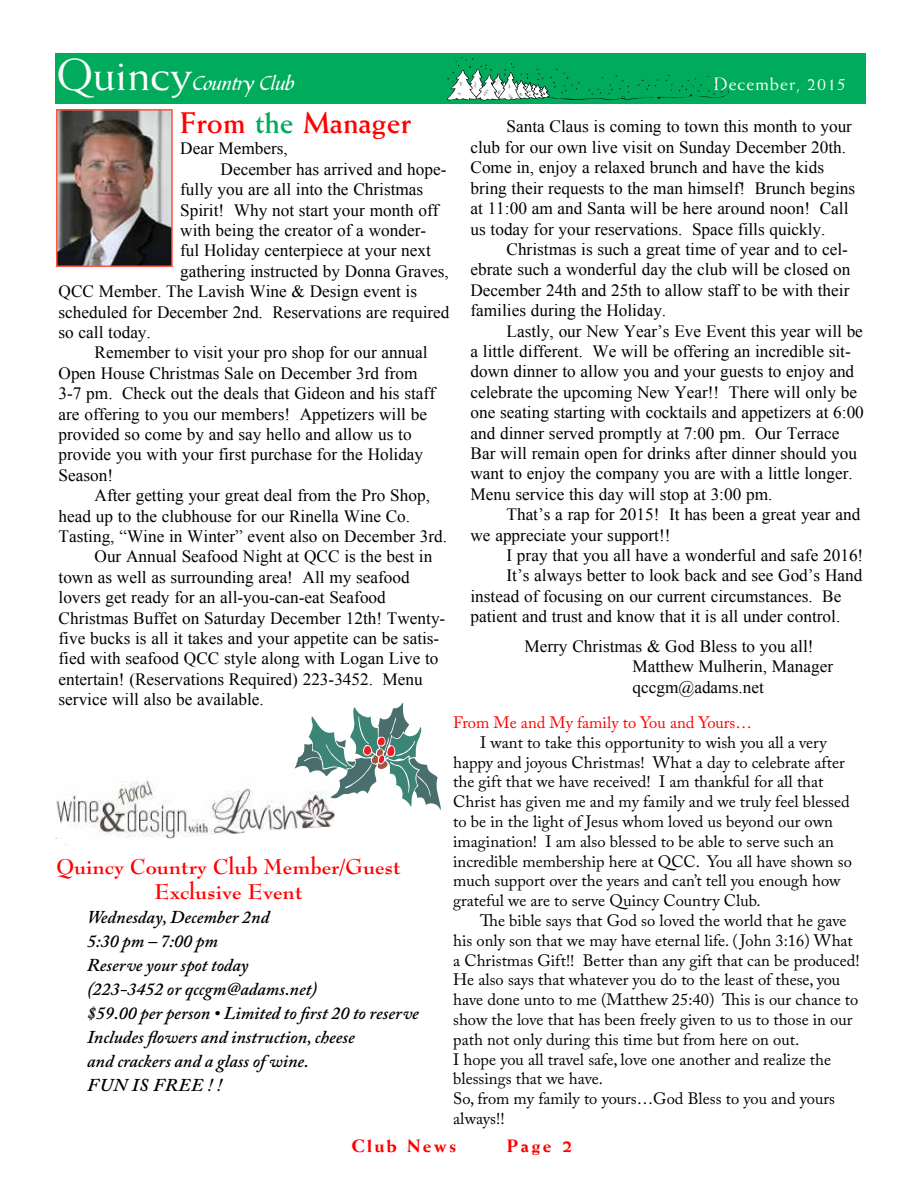
<style>
.page{position:relative;width:918px;height:1188px;background:#fff}
.page>*{position:absolute;margin:0;border:0;box-sizing:border-box;transform-origin:0 0}
.t1{font:45px "Weiss";color:#fff}
.t2{font:700 30px "Weiss";color:#f00}
.t3{font:700 21px/25.2px "Bernhard Modern BT";color:#f00;text-align:center}
.t4{font:21px "Bible Script Plain";color:#fff}
.t5{font:italic 600 18px/24px "Adobe Caslon Pro";color:#000}
.t6{font:18px "Weiss";letter-spacing:.05em;color:#fff}
.t7{font:800 18px "Weiss";letter-spacing:.125em;color:#f00}
.t8{font:17.25px/20.4px "Times New Roman";color:#000}
.t9{font:16.5px/19.8px "Adobe Caslon Pro";color:#000}
.t10{font:16.5px "Adobe Caslon Pro";color:#f00}
.s1{color:#00ac5b}
</style>
<div class="page">
<div style="left:55px;top:54px;width:810px;height:50px;background:#00ac5b"></div>
<svg style="left:447px;top:57px;width:282px;height:44px"></svg>
<img style="left:59px;top:112px;width:111px;height:152px">
<div style="left:56px;top:109px;width:117px;height:158px;border:2px solid #ff543f"></div>
<img style="left:56px;top:781px;width:279px;height:58px">
<svg style="left:55px;top:816px;width:20px;height:30px"></svg>
<svg style="left:290px;top:702px;width:151px;height:112px"></svg>
<h1 class="t1" style="left:56px;top:49px;width:138px">Quincy</h1>
<p class="t4" style="left:194px;top:71px;width:103px">Country Club</p>
<p class="t6" style="left:837px;top:74px;width:10px">5</p>
<p class="t6" style="left:716px;top:74px;width:133px">December, 2014</p>
<h2 class="t2" style="left:180px;top:105px;width:233px">From <span class="s1">the</span> Manager</h2>
<p class="t8" style="left:180px;top:138px;width:109px">Dear Members,</p>
<p class="t8" style="left:221px;top:158px;width:227px">December has arrived and hope-</p>
<p class="t8" style="left:180px;top:179px;width:245px">fully you are all into the Christmas</p>
<p class="t8" style="left:180px;top:199px;width:260px">Spirit! Why not start your month off</p>
<p class="t8" style="left:180px;top:220px;width:247px">with being the creator of a wonder-</p>
<p class="t8" style="left:180px;top:240px;width:252px">ful Holiday centerpiece at your next</p>
<p class="t8" style="left:180px;top:261px;width:270px">gathering instructed by Donna Graves,</p>
<p class="t8" style="left:59px;top:281px;width:360px">QCC Member. The Lavish Wine &amp; Design event is</p>
<p class="t8" style="left:59px;top:301px;width:392px">scheduled for December 2nd. Reservations are required</p>
<p class="t8" style="left:59px;top:322px;width:94px">so call today.</p>
<p class="t8" style="left:95px;top:342px;width:335px">Remember to visit your pro shop for our annual</p>
<p class="t8" style="left:59px;top:363px;width:360px">Open House Christmas Sale on December 3rd from</p>
<p class="t8" style="left:59px;top:383px;width:378px">3-7 pm. Check out the deals that Gideon and his staff</p>
<p class="t8" style="left:59px;top:403px;width:370px">are offering to you our members! Appetizers will be</p>
<p class="t8" style="left:59px;top:424px;width:355px">provided so come by and say hello and allow us to</p>
<p class="t8" style="left:59px;top:444px;width:366px">provide you with your first purchase for the Holiday</p>
<p class="t8" style="left:59px;top:465px;width:56px">Season!</p>
<p class="t8" style="left:95px;top:485px;width:337px">After getting your great deal from the Pro Shop,</p>
<p class="t8" style="left:59px;top:505px;width:353px">head up to the clubhouse for our Rinella Wine Co.</p>
<p class="t8" style="left:59px;top:526px;width:390px">Tasting, “Wine in Winter” event also on December 3rd.</p>
<p class="t8" style="left:95px;top:546px;width:339px">Our Annual Seafood Night at QCC is the best in</p>
<p class="t8" style="left:59px;top:567px;width:353px">town as well as surrounding area! All my seafood</p>
<p class="t8" style="left:59px;top:587px;width:329px">lovers get ready for an all-you-can-eat Seafood</p>
<p class="t8" style="left:59px;top:607px;width:388px">Christmas Buffet on Saturday December 12th! Twenty-</p>
<p class="t8" style="left:59px;top:628px;width:382px">five bucks is all it takes and your appetite can be satis-</p>
<p class="t8" style="left:59px;top:648px;width:381px">fied with seafood QCC style along with Logan Live to</p>
<p class="t8" style="left:59px;top:669px;width:366px">entertain! (Reservations Required) 223-3452. Menu</p>
<p class="t8" style="left:59px;top:689px;width:207px">service will also be available.</p>
<p class="t8" style="left:471px;top:116px;width:386px;text-indent:36px">Santa Claus is coming to town this month to your club for our own live visit on Sunday December 20th.<br>Come in, enjoy a relaxed brunch and have the kids bring their requests to the man himself! Brunch begins at 11:00 am and Santa will be here around noon! Call us today for your reservations. Space fills quickly.</p>
<p class="t8" style="left:471px;top:239px;width:381px;text-indent:36px">Christmas is such a great time of year and to cel&shy;ebrate such a wonderful day the club will be closed on December 24th and 25th to allow staff to be with their families during the Holiday.</p>
<p class="t8" style="left:471px;top:320px;width:395px;text-indent:36px">Lastly, our New Year’s Eve Event this year will be a little different. We will be offering an incredible sit&shy;down dinner to allow you and your guests to enjoy and celebrate the upcoming New Year!! There will only be one seating starting with cocktails and appetizers at 6:00 and dinner served promptly at 7:00 pm. Our Terrace Bar will remain open for drinks after dinner should you want to enjoy the company you are with a little longer.<br>Menu service this day will stop at 3:00 pm.</p>
<p class="t8" style="left:471px;top:504px;width:391px;text-indent:36px">That’s a rap for 2015! It has been a great year and we appreciate your support!!</p>
<p class="t8" style="left:507px;top:545px;width:358px">I pray that you all have a wonderful and safe 2016!</p>
<p class="t8" style="left:507px;top:565px;width:357px">It’s always better to look back and see God’s Hand</p>
<p class="t8" style="left:471px;top:586px;width:372px">instead of focusing on our current circumstances. Be</p>
<p class="t8" style="left:471px;top:606px;width:371px">patient and trust and know that it is all under control.</p>
<p class="t8" style="left:632px;top:636px;width:202px;text-indent:-108px">Merry Christmas &amp; God Bless to you all!<br>Matthew Mulherin, Manager qccgm@adams.net</p>
<p class="t3" style="left:56px;top:854px;width:346px">Quincy Country Club Member/Guest<br>Exclusive Event</p>
<p class="t5" style="left:87px;top:905px;width:333px">Wednesday, December 2nd<br>5:30 pm – 7:00 pm<br>Reserve your spot today<br>(223-3452 or qccgm@adams.net)<br>$59.00 per person • Limited to first 20 to reserve<br>Includes flowers and instruction, cheese<br>and crackers and a glass of wine.<br>FUN IS FREE ! !</p>
<p class="t10" style="left:453px;top:713px;width:300px">From Me and My family to You and Yours…</p>
<p class="t9" style="left:453px;top:732px;width:400px;text-indent:27px">I want to take this opportunity to wish you all a very happy and joyous Christmas! What a day to celebrate after the gift that we have received! I am thankful for all that Christ has given me and my family and we truly feel blessed to be in the light of Jesus whom loved us beyond our own imagination! I am also blessed to be able to serve such an incredible membership here at QCC. You all have shown so much support over the years and can’t tell you enough how grateful we are to serve Quincy Country Club.</p>
<p class="t9" style="left:453px;top:910px;width:408px;text-indent:27px">The bible says that God so loved the world that he gave his only son that we may have eternal life. ( John 3:16) What a Christmas Gift!! Better than any gift that can be produced!<br>He also says that whatever you do to the least of these, you have done unto to me (Matthew 25:40) This is our chance to show the love that has been freely given to us to those in our path not only during this time but from here on out.<br>I hope you all travel safe, love one another and realize the blessings that we have.<br>So, from my family to yours…God Bless to you and yours always!!</p>
<p class="t7" style="left:352px;top:1135px;width:106px">Club News</p>
<p class="t7" style="left:507px;top:1135px;width:67px">Page 2</p>
</div>
